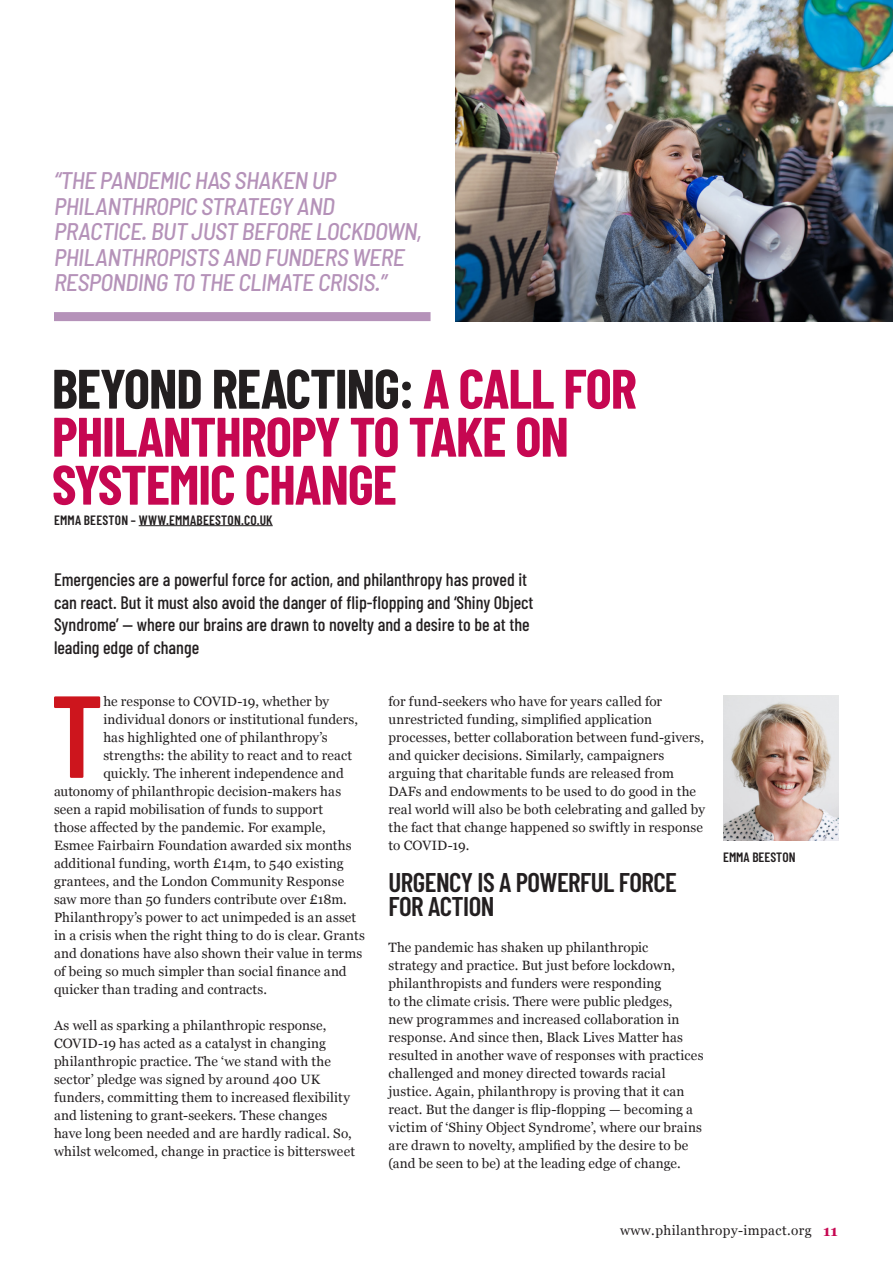
<style>
.page{position:relative;width:893px;height:1263px;background:#fff}
.page>*{position:absolute;margin:0;border:0;box-sizing:border-box;transform-origin:0 0}
.Drop_Cap_Body{font:600 116.4px "Barlow Condensed";color:#cd151d}
.Main_title_large{font:700 55.5px/48px "Barlow Condensed";letter-spacing:-.02em;color:#c60751}
.Paragraph_title{font:600 27px/24px "Barlow Condensed";letter-spacing:-.02em;color:#231f20}
.Quote_large{font:italic 500 semi-condensed 24px/25.5px "Barlow";letter-spacing:-.02em;color:#b592b9}
.Intro_to_paragraph{font:500 18px/22.5px "Barlow Condensed";color:#231f20}
.Body_Text{font:13.5px/18px "Georgia";letter-spacing:.01em;color:#231f20}
.Drop_Cap_Body-2{font:13.5px "Georgia";letter-spacing:.01em;color:#231f20}
.By_Name{font:600 13.5px "Barlow Condensed";letter-spacing:.015em;color:#231f20}
.Body_Text-2{font:13.5px "Georgia";letter-spacing:.03em;color:#231f20}
.author_name{font:600 13.5px "Barlow Condensed";color:#231f20}
.s1{color:#231f20}
.s2{font-weight:700;font-size:15px;color:#c60751}
</style>
<div class="page">
<img style="left:455px;top:0;width:438px;height:321px">
<div style="left:54px;top:312px;width:377px;height:9px;background:#b592b9"></div>
<img style="left:723px;top:696px;width:116px;height:145px">
<hr style="left:139px;top:525px;width:134px;height:1px;background:#231f20">
<p class="Quote_large" style="left:54px;top:167px;width:370px">“THE PANDEMIC HAS SHAKEN UP<br>PHILANTHROPIC STRATEGY AND<br>PRACTICE. BUT JUST BEFORE LOCKDOWN,<br>PHILANTHROPISTS AND FUNDERS WERE<br>RESPONDING TO THE CLIMATE CRISIS.”</p>
<p class="Main_title_large" style="left:52px;top:362px;width:586px"><span class="s1">BEYOND REACTING:</span> A CALL FOR<br>PHILANTHROPY TO TAKE ON<br>SYSTEMIC CHANGE</p>
<p class="By_Name" style="left:54px;top:510px;width:220px">EMMA BEESTON – WWW.EMMABEESTON.CO.UK</p>
<p class="Intro_to_paragraph" style="left:54px;top:567px;width:481px">Emergencies are a powerful force for action, and philanthropy has proved it can react. But it must also avoid the danger of flip-flopping and ‘Shiny Object Syndrome’ — where our brains are drawn to novelty and a desire to be at the leading edge of change</p>
<p class="Drop_Cap_Body" style="left:51px;top:653px;width:54px">T</p>
<p class="Drop_Cap_Body-2" style="left:103px;top:691px;width:227px">he response to COVID-19, whether by</p>
<p class="Drop_Cap_Body-2" style="left:103px;top:709px;width:256px">individual donors or institutional funders,</p>
<p class="Drop_Cap_Body-2" style="left:103px;top:727px;width:226px">has highlighted one of philanthropy’s</p>
<p class="Drop_Cap_Body-2" style="left:103px;top:745px;width:250px">strengths: the ability to react and to react</p>
<p class="Drop_Cap_Body-2" style="left:103px;top:763px;width:242px">quickly. The inherent independence and</p>
<p class="Drop_Cap_Body-2" style="left:54px;top:781px;width:289px">autonomy of philanthropic decision-makers has</p>
<p class="Drop_Cap_Body-2" style="left:54px;top:799px;width:271px">seen a rapid mobilisation of funds to support</p>
<p class="Drop_Cap_Body-2" style="left:54px;top:817px;width:273px">those affected by the pandemic. For example,</p>
<p class="Drop_Cap_Body-2" style="left:54px;top:835px;width:299px">Esmee Fairbairn Foundation awarded six months</p>
<p class="Drop_Cap_Body-2" style="left:54px;top:853px;width:291px">additional funding, worth £14m, to 540 existing</p>
<p class="Drop_Cap_Body-2" style="left:54px;top:871px;width:292px">grantees, and the London Community Response</p>
<p class="Drop_Cap_Body-2" style="left:54px;top:889px;width:294px">saw more than 50 funders contribute over £18m.</p>
<p class="Drop_Cap_Body-2" style="left:54px;top:907px;width:304px">Philanthropy’s power to act unimpeded is an asset</p>
<p class="Drop_Cap_Body-2" style="left:54px;top:925px;width:312px">in a crisis when the right thing to do is clear. Grants</p>
<p class="Drop_Cap_Body-2" style="left:54px;top:943px;width:310px">and donations have also shown their value in terms</p>
<p class="Drop_Cap_Body-2" style="left:54px;top:961px;width:294px">of being so much simpler than social finance and</p>
<p class="Drop_Cap_Body-2" style="left:54px;top:979px;width:215px">quicker than trading and contracts.</p>
<p class="Body_Text" style="left:54px;top:1016px;width:302px">As well as sparking a philanthropic response, COVID-19 has acted as a catalyst in changing philanthropic practice. The ‘we stand with the sector’ pledge was signed by around 400 UK funders, committing them to increased flexibility and listening to grant-seekers. These changes have long been needed and are hardly radical. So, whilst welcomed, change in practice is bittersweet</p>
<p class="Body_Text" style="left:389px;top:692px;width:318px">for fund-seekers who have for years called for unrestricted funding, simplified application processes, better collaboration between fund-givers, and quicker decisions. Similarly, campaigners arguing that charitable funds are released from DAFs and endowments to be used to do good in the real world will also be both celebrating and galled by the fact that change happened so swiftly in response to COVID-19.</p>
<p class="Paragraph_title" style="left:389px;top:868px;width:290px">URGENCY IS A POWERFUL FORCE<br>FOR ACTION</p>
<p class="Body_Text" style="left:389px;top:938px;width:316px">The pandemic has shaken up philanthropic<br>strategy and practice. But just before lockdown, philanthropists and funders were responding<br>to the climate crisis. There were public pledges,<br>new programmes and increased collaboration in response. And since then, Black Lives Matter has resulted in another wave of responses with practices challenged and money directed towards racial justice. Again, philanthropy is proving that it can react. But the danger is flip-flopping — becoming a victim of ‘Shiny Object Syndrome’, where our brains are drawn to novelty, amplified by the desire to be (and be seen to be) at the leading edge of change.</p>
<p class="author_name" style="left:723px;top:847px;width:74px">EMMA BEESTON</p>
<p class="Body_Text-2" style="left:620px;top:1221px;width:219px">www.philanthropy-impact.org <span class="s2">11</span></p>
</div>
